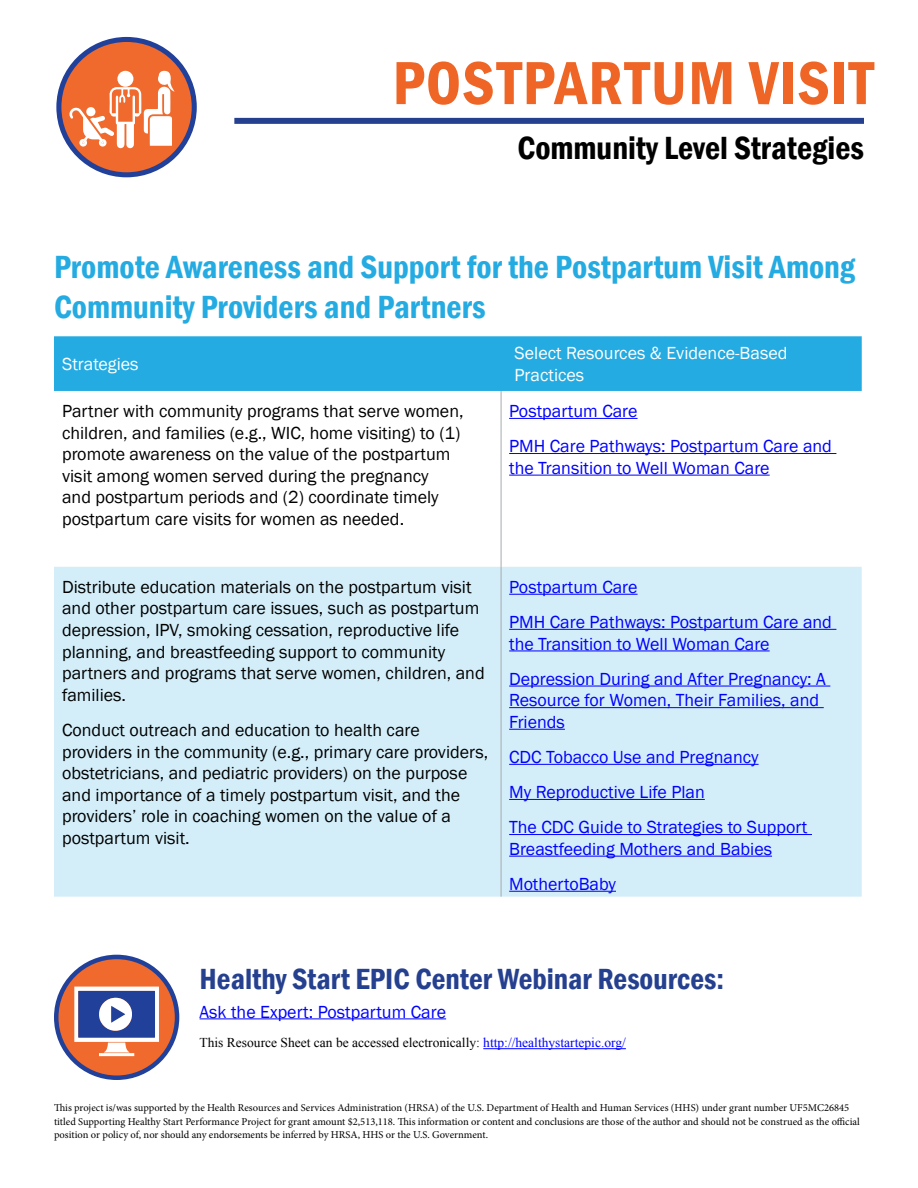
<style>
.page{position:relative;width:918px;height:1188px;background:#fff}
.page>*{position:absolute;margin:0;border:0;box-sizing:border-box;transform-origin:0 0}
.t1{font:600 condensed 63px "Franklin Gothic";letter-spacing:.015em;color:#ef6525}
.table_headings{font:600 condensed 33px/39.6px "Franklin Gothic";color:#24abe2}
.t2{font:600 condensed 33px "Franklin Gothic";color:#000}
.headings{font:600 condensed 30px "Franklin Gothic";color:#25408f}
.t3{font:18px/21.6px "Franklin Gothic";color:#000}
.hyperlinks{font:18px/21.6px "Franklin Gothic";color:#00f}
.t4{font:18px/21.6px "Franklin Gothic";color:#fff}
.t5{font:13.5px "Times New Roman";color:#000}
.t6{font:10.5px/13.5px "Minion Pro";color:#000}
.s1{color:#00f}
</style>
<div class="page">
<hr style="left:200px;top:1018px;width:246px;height:1px;background:#00f">
<hr style="left:483px;top:1048px;width:143px;height:1px;background:#00f">
<div style="left:54px;top:336px;width:808px;height:55px;background:#24abe2"></div>
<div style="left:54px;top:567px;width:808px;height:330px;background:#d3eef9"></div>
<hr style="left:501px;top:391px;width:1px;height:176px;background:#a7a9ac">
<hr style="left:501px;top:567px;width:1px;height:330px;background:#a7a9ac">
<hr style="left:509px;top:418px;width:129px;height:1px;background:#00f">
<hr style="left:509px;top:453px;width:327px;height:1px;background:#00f">
<hr style="left:509px;top:475px;width:261px;height:1px;background:#00f">
<hr style="left:509px;top:594px;width:129px;height:1px;background:#00f">
<hr style="left:509px;top:629px;width:327px;height:1px;background:#00f">
<hr style="left:509px;top:650px;width:261px;height:1px;background:#00f">
<hr style="left:509px;top:686px;width:321px;height:1px;background:#00f">
<hr style="left:509px;top:707px;width:315px;height:1px;background:#00f">
<hr style="left:509px;top:729px;width:56px;height:1px;background:#00f">
<hr style="left:509px;top:764px;width:250px;height:1px;background:#00f">
<hr style="left:509px;top:799px;width:196px;height:1px;background:#00f">
<hr style="left:509px;top:834px;width:303px;height:1px;background:#00f">
<hr style="left:509px;top:856px;width:263px;height:1px;background:#00f">
<hr style="left:509px;top:891px;width:107px;height:1px;background:#00f">
<div style="left:59px;top:39px;width:135px;height:136px;background:#ef6a2c;border-radius:50%"></div>
<div style="left:56px;top:37px;width:141px;height:140px;border:5px solid #21409a;border-radius:50%"></div>
<svg style="left:70px;top:70px;width:105px;height:78px"></svg>
<div style="left:234px;top:118px;width:630px;height:6px;background:#25408f"></div>
<svg style="left:56px;top:957px;width:121px;height:121px;background:#d7663a"></svg>
<div style="left:54px;top:955px;width:125px;height:125px;border:4px solid #21409a;border-radius:50%"></div>
<svg style="left:74px;top:987px;width:85px;height:69px"></svg>
<p class="t1" style="left:393px;top:41px;width:483px">POSTPARTUM VISIT</p>
<p class="t2" style="left:517px;top:126px;width:348px">Community Level Strategies</p>
<p class="table_headings" style="left:54px;top:247px;width:803px">Promote Awareness and Support for the Postpartum Visit Among<br>Community Providers and Partners</p>
<p class="t4" style="left:62px;top:354px;width:78px">Strategies</p>
<p class="t4" style="left:515px;top:343px;width:274px">Select Resources &amp; Evidence-Based<br>Practices</p>
<p class="t3" style="left:62px;top:401px;width:403px">Partner with community programs that serve women, children, and families (e.g., WIC, home visiting) to (1) promote awareness on the value of the postpartum visit among women served during the pregnancy<br>and postpartum periods and (2) coordinate timely postpartum care visits for women as needed.</p>
<p class="hyperlinks" style="left:509px;top:401px;width:130px">Postpartum Care</p>
<p class="hyperlinks" style="left:509px;top:436px;width:324px">PMH Care Pathways: Postpartum Care and the Transition to Well Woman Care</p>
<p class="t3" style="left:62px;top:576px;width:424px">Distribute education materials on the postpartum visit and other postpartum care issues, such as postpartum depression, IPV, smoking cessation, reproductive life planning, and breastfeeding support to community partners and programs that serve women, children, and families.</p>
<p class="t3" style="left:62px;top:720px;width:428px">Conduct outreach and education to health care providers in the community (e.g., primary care providers, obstetricians, and pediatric providers) on the purpose and importance of a timely postpartum visit, and the providers’ role in coaching women on the value of a postpartum visit.</p>
<p class="hyperlinks" style="left:509px;top:576px;width:130px">Postpartum Care</p>
<p class="hyperlinks" style="left:509px;top:612px;width:324px">PMH Care Pathways: Postpartum Care and the Transition to Well Woman Care</p>
<p class="hyperlinks" style="left:509px;top:668px;width:318px">Depression During and After Pregnancy: A<br>Resource for Women, Their Families, and<br>Friends</p>
<p class="hyperlinks" style="left:509px;top:747px;width:251px">CDC Tobacco Use and Pregnancy</p>
<p class="hyperlinks" style="left:509px;top:782px;width:197px">My Reproductive Life Plan</p>
<p class="hyperlinks" style="left:509px;top:817px;width:300px">The CDC Guide to Strategies to Support<br>Breastfeeding Mothers and Babies</p>
<p class="hyperlinks" style="left:509px;top:873px;width:108px">MothertoBaby</p>
<p class="headings" style="left:200px;top:959px;width:526px">Healthy Start EPIC Center Webinar Resources:</p>
<p class="hyperlinks" style="left:200px;top:1001px;width:248px">Ask the Expert: Postpartum Care</p>
<p class="t5" style="left:200px;top:1034px;width:428px">This Resource Sheet can be accessed electronically: <span class="s1">http://healthystartepic.org/</span></p>
<p class="t6" style="left:54px;top:1101px;width:807px">This project is/was supported by the Health Resources and Services Administration (HRSA) of the U.S. Department of Health and Human Services (HHS) under grant number UF5MC26845 titled Supporting Healthy Start Performance Project for grant amount $2,513,118. This information or content and conclusions are those of the author and should not be construed as the official position or policy of, nor should any endorsements be inferred by HRSA, HHS or the U.S. Government.</p>
</div>
